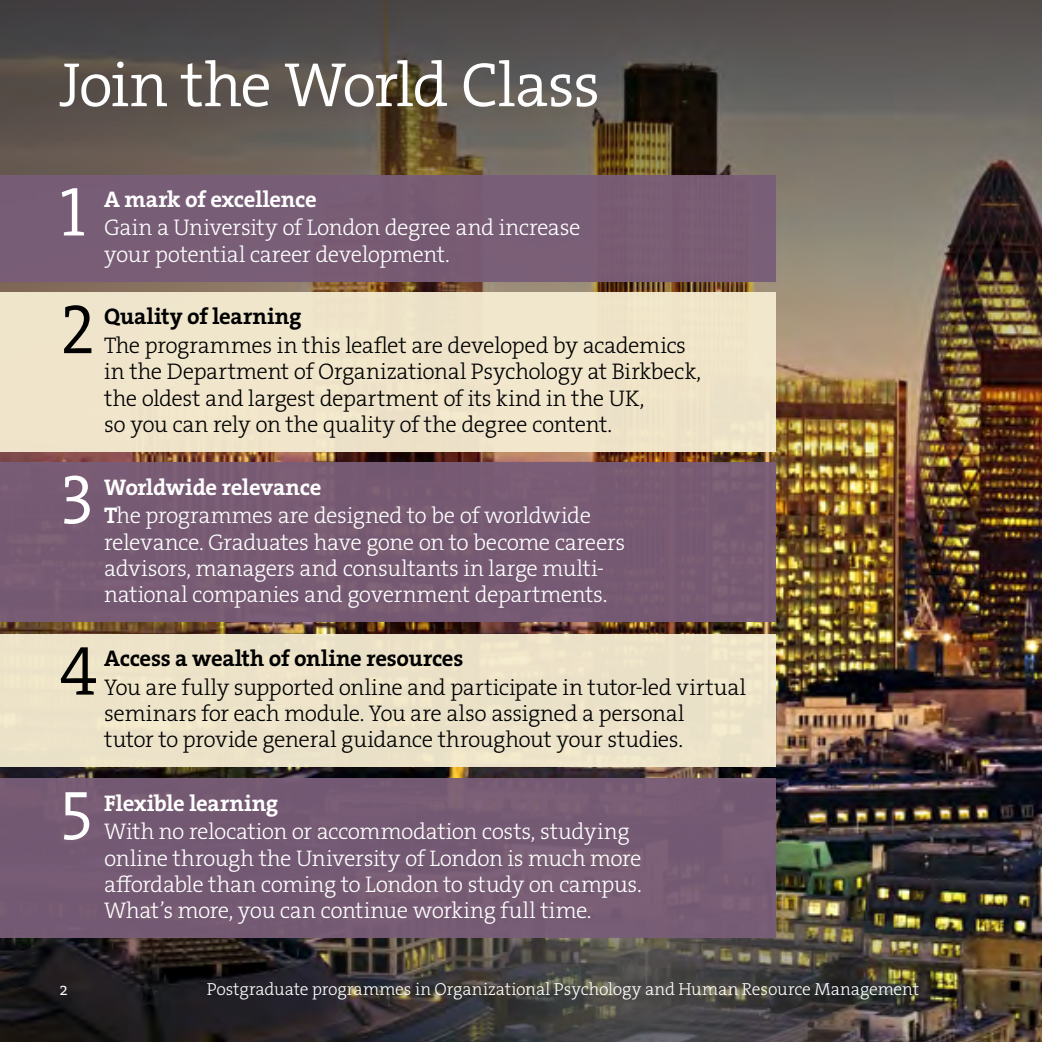
<style>
.page{position:relative;width:1042px;height:1042px;background:#fff}
.page>*{position:absolute;margin:0;border:0;box-sizing:border-box;transform-origin:0 0}
.I2S__number{font:70px "The Serif HP4 Se Lig";color:#fff}
.I2S__number-2{font:70px "The Serif HP4 Se Lig";color:#000}
.P__header{font:63px "The Serif HP4 Se Lig";letter-spacing:-.03em;color:#fff}
.I2S__subheader{font:22.75px/26.2px "The Serif HP3 Lig";letter-spacing:-.02em;color:#fff}
.I2S__subheader-2{font:22.75px/26.2px "The Serif HP3 Lig";letter-spacing:-.02em;color:#000}
.I2S__body_text{font:22.75px/26.2px "The Serif HP3 Lig";letter-spacing:-.02em;color:#fff}
.I2S__body_text-2{font:22.75px/26.2px "The Serif HP3 Lig";letter-spacing:-.015em;color:#000}
.I2S__subheader-3{font:22.75px "The Serif HP7 Bld";letter-spacing:-.01em;color:#fff}
.I2S__subheader-4{font:22.75px "The Serif HP7 Bld";letter-spacing:-.01em;color:#000}
.t1{font:17.5px "The Serif HP3 Lig";letter-spacing:-.01em;color:#fff}
.t2{font:17.5px "The Serif HP4 Se Lig";color:#fff}
.s1{font-family:"The Serif HP7 Bld"}
</style>
<div class="page">
<img style="left:0;top:479px;width:1042px;height:439px">
<img style="left:0;top:767px;width:765px;height:12px">
<img style="left:0;top:918px;width:1042px;height:124px">
<img style="left:0;top:0;width:1042px;height:479px">
<div style="left:0;top:175px;width:776px;height:106px;background:#795d78"></div>
<div style="left:0;top:292px;width:776px;height:160px;background:#f0e5cb"></div>
<div style="left:0;top:463px;width:776px;height:159px;background:#795d78"></div>
<div style="left:0;top:634px;width:776px;height:133px;background:#ece2c8"></div>
<div style="left:0;top:779px;width:776px;height:159px;background:#795d78"></div>
<h1 class="P__header" style="left:60px;top:44px;width:542px">Join the World Class</h1>
<h2 class="I2S__number" style="left:60px;top:167px;width:28px">1</h2>
<h2 class="I2S__subheader-3" style="left:104px;top:184px;width:214px">A mark of excellence</h2>
<h2 class="I2S__subheader" style="left:104px;top:215px;width:478px">Gain a University of London degree and increase your potential career development.</h2>
<h2 class="I2S__number-2" style="left:60px;top:284px;width:37px">2</h2>
<h2 class="I2S__subheader-4" style="left:104px;top:301px;width:199px">Quality of learning</h2>
<h2 class="I2S__subheader-2" style="left:104px;top:332px;width:598px">The programmes in this leaflet are developed by academics in the Department of Organizational Psychology at Birkbeck, the oldest and largest department of its kind in the UK,<br>so you can rely on the quality of the degree content.</h2>
<h2 class="I2S__number" style="left:60px;top:455px;width:36px">3</h2>
<h2 class="I2S__subheader-3" style="left:104px;top:472px;width:219px">Worldwide relevance</h2>
<h2 class="I2S__subheader" style="left:104px;top:503px;width:523px"><span class="s1">T</span>he programmes are designed to be of worldwide relevance. Graduates have gone on to become careers advisors, managers and consultants in large multi&shy;national companies and government departments.</h2>
<h2 class="I2S__number-2" style="left:60px;top:626px;width:39px">4</h2>
<h2 class="I2S__subheader-4" style="left:104px;top:643px;width:361px">Access a wealth of online resources</h2>
<p class="I2S__body_text-2" style="left:104px;top:674px;width:643px">You are fully supported online and participate in tutor-led virtual seminars for each module. You are also assigned a personal<br>tutor to provide general guidance throughout your studies.</p>
<h2 class="I2S__number" style="left:60px;top:770px;width:34px">5</h2>
<h2 class="I2S__subheader-3" style="left:104px;top:788px;width:176px">Flexible learning</h2>
<p class="I2S__body_text" style="left:104px;top:819px;width:539px">With no relocation or accommodation costs, studying online through the University of London is much more affordable than coming to London to study on campus.<br>What’s more, you can continue working full time.</p>
<p class="t2" style="left:60px;top:978px;width:10px">2</p>
<p class="t1" style="left:207px;top:978px;width:714px">Postgraduate programmes in Organizational Psychology and Human Resource Management</p>
</div>
